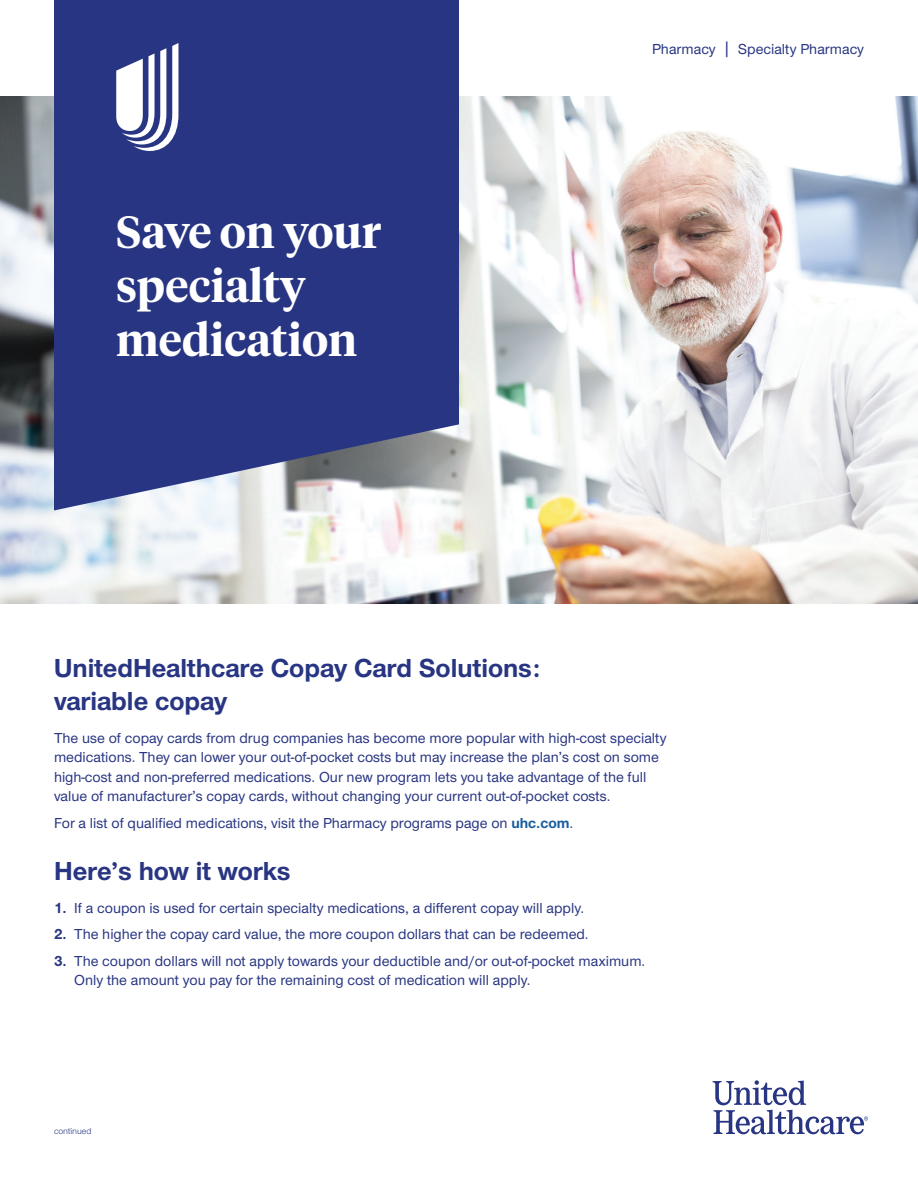
<style>
.page{position:relative;width:918px;height:1188px;background:#fff}
.page>*{position:absolute;margin:0;border:0;box-sizing:border-box;transform-origin:0 0}
.t1{font:600 45px/54px "UHC Serif Headline";color:#fff}
.t2{font:700 27px/32.4px "UHC Sans";color:#283582}
.t3{font:500 15px/19.5px "UHC Sans";color:#283582}
.t4{font:9px "UHC Sans";color:#283582}
.s1{font-size:18.75px}
.s2{font-weight:700;color:#175d9e}
.s3{font-weight:700}
</style>
<div class="page">
<svg style="left:713px;top:1080px;width:155px;height:54px"></svg>
<img style="left:0;top:97px;width:918px;height:507px">
<svg style="left:54px;top:0;width:405px;height:510px;background:#354187"></svg>
<svg style="left:116px;top:43px;width:62px;height:108px"></svg>
<h1 class="t1" style="left:116px;top:203px;width:267px">Save on your specialty medication</h1>
<p class="t3" style="left:652px;top:39px;width:213px">Pharmacy <span class="s1">|</span> Specialty Pharmacy</p>
<h2 class="t2" style="left:54px;top:651px;width:488px">UnitedHealthcare Copay Card Solutions: variable copay</h2>
<p class="t3" style="left:54px;top:727px;width:614px">The use of copay cards from drug companies has become more popular with high-cost specialty medications. They can lower your out-of-pocket costs but may increase the plan’s cost on some high-cost and non-preferred medications. Our new program lets you take advantage of the full value of manufacturer’s copay cards, without changing your current out-of-pocket costs.</p>
<p class="t3" style="left:54px;top:812px;width:521px">For a list of qualified medications, visit the Pharmacy programs page on <span class="s2">uhc.com</span>.</p>
<h2 class="t2" style="left:54px;top:854px;width:238px">Here’s how it works</h2>
<p class="t3" style="left:54px;top:898px;width:532px"><span class="s3">1.</span> If a coupon is used for certain specialty medications, a different copay will apply.</p>
<p class="t3" style="left:54px;top:924px;width:536px"><span class="s3">2.</span> The higher the copay card value, the more coupon dollars that can be redeemed.</p>
<p class="t3" style="left:74px;top:950px;width:573px;text-indent:-20px"><span class="s3">3.</span> The coupon dollars will not apply towards your deductible and/or out-of-pocket maximum.<br>Only the amount you pay for the remaining cost of medication will apply.</p>
<p class="t4" style="left:54px;top:1125px;width:39px">continued</p>
</div>
